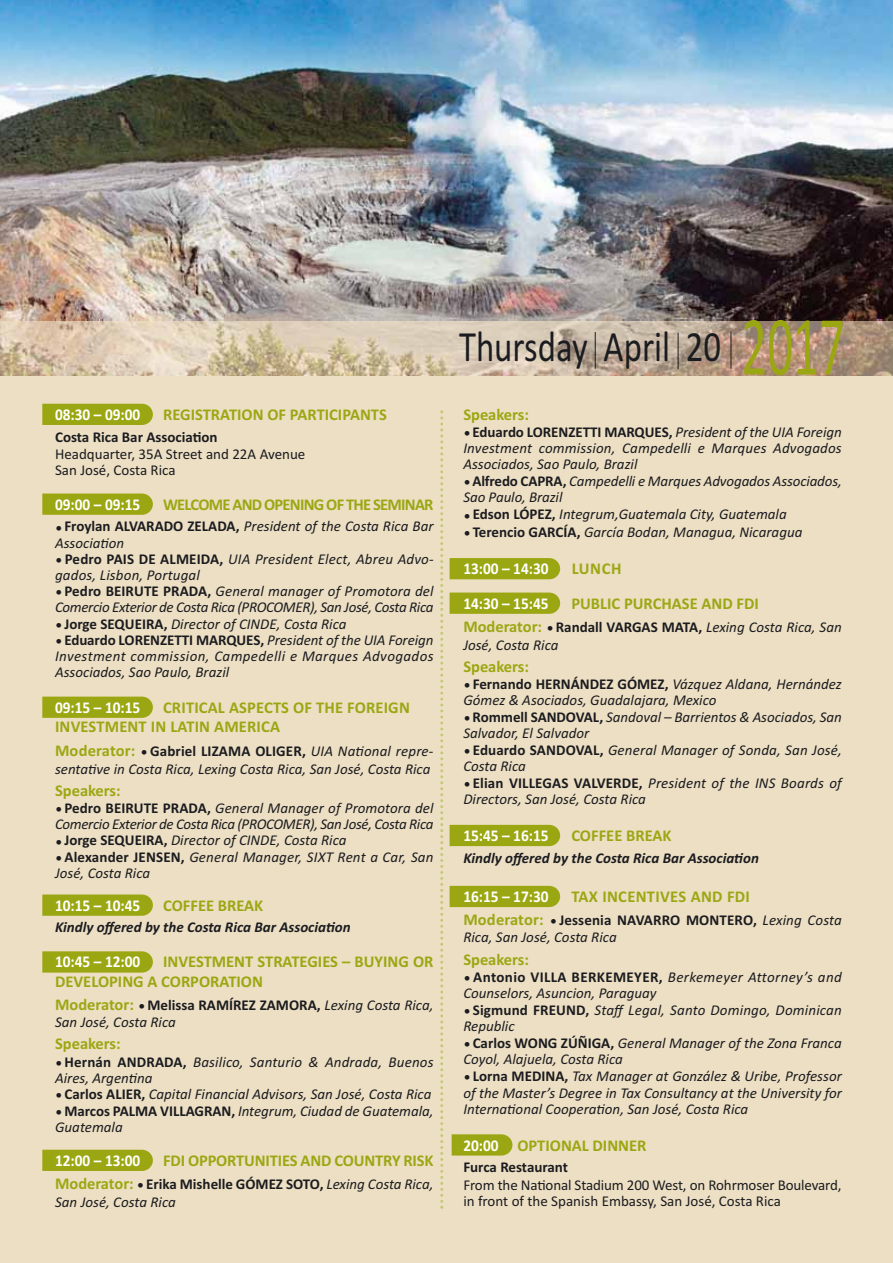
<style>
.page{position:relative;width:893px;height:1263px;background:#eddfc3}
.page>*{position:absolute;margin:0;border:0;box-sizing:border-box;transform-origin:0 0}
.t1{font:43.5px "Calibri";color:#1b1c20;scale:.8 1}
.t2{font:700 16.5px/19.5px "Calibri";color:#9ba712}
.t3{font:700 16.5px "Calibri";color:#fff;scale:.93 1}
.t4{font:700 16.5px "Calibri";letter-spacing:-.045em;color:#9ba712}
.t5{font:700 16.5px "Calibri";letter-spacing:.02em;color:#9ba712}
.t6{font:italic 15px/16.2px "Calibri";color:#1b1c20}
.t7{font:italic 15px/16.2px "Calibri";letter-spacing:-.025em;color:#1b1c20}
.t8{font:15px/16.6px "Calibri";color:#1b1c20}
.t9{font:italic 700 15px "Calibri";color:#1b1c20}
.t10{font:700 15px "Calibri";color:#1b1c20}
.s1{font-style:normal}
.s2{font-weight:700;font-style:normal}
.s3{font-weight:700;font-style:normal;font-size:16.5px;color:#9ba712}
.s4{font-size:85.05px;color:#9ba712}
.s5{color:#fff}
</style>
<div class="page">
<img style="left:0;top:0;width:893px;height:375px">
<div style="left:42px;top:404px;width:111px;height:21px;background:#9ba712"></div>
<svg style="left:449px;top:558px;width:111px;height:21px;background:#9da816"></svg>
<svg style="left:449px;top:593px;width:111px;height:21px;background:#9da817"></svg>
<div style="left:449px;top:825px;width:111px;height:21px;background:#9ba712"></div>
<div style="left:449px;top:886px;width:111px;height:21px;background:#9ba712"></div>
<svg style="left:42px;top:494px;width:111px;height:21px;background:#9da817"></svg>
<svg style="left:42px;top:697px;width:111px;height:21px;background:#9da817"></svg>
<svg style="left:42px;top:895px;width:111px;height:21px;background:#9da817"></svg>
<svg style="left:42px;top:951px;width:111px;height:22px;background:#9faa1c"></svg>
<div style="left:42px;top:1150px;width:111px;height:21px;background:#9ba712"></div>
<svg style="left:440px;top:410px;width:3px;height:799px"></svg>
<svg style="left:452px;top:1134px;width:60px;height:22px"></svg>
<img style="left:0;top:320px;width:893px;height:1px">
<hr style="left:595px;top:332px;width:1px;height:37px;background:#1b1c20">
<hr style="left:678px;top:333px;width:1px;height:36px;background:#1b1c20">
<hr style="left:731px;top:332px;width:1px;height:37px;background:#1b1c20">
<p class="t3" style="left:55px;top:409px;width:93px">08:30 – 09:00</p>
<p class="t2" style="left:163px;top:406px;width:225px">REGISTRATION OF PARTICIPANTS</p>
<p class="t10" style="left:55px;top:432px;width:164px">Costa Rica Bar Associa-on</p>
<p class="t8" style="left:55px;top:447px;width:252px">Headquarter, 35A Street and 22A Avenue<br>San José, Costa Rica</p>
<p class="t3" style="left:55px;top:499px;width:93px">09:00 – 09:15</p>
<p class="t4" style="left:163px;top:499px;width:272px">WELCOME AND OPENING OF THE SEMINAR</p>
<p class="t6" style="left:55px;top:520px;width:380px"><span class="s1">•</span> <span class="s2">Froylan ALVARADO ZELADA,</span> President of the Costa Rica Bar<br>Associa-on</p>
<p class="t6" style="left:55px;top:552px;width:380px"><span class="s1">•</span> <span class="s2">Pedro PAIS DE ALMEIDA,</span> UIA President Elect, Abreu Advo - gados, Lisbon, Portugal</p>
<p class="t7" style="left:55px;top:584px;width:380px"><span class="s1">•</span> <span class="s2">Pedro BEIRUTE PRADA,</span> General manager of Promotora del<br>Comercio Exterior de Costa Rica (PROCOMER), San José, Costa Rica</p>
<p class="t6" style="left:55px;top:617px;width:293px"><span class="s1">•</span> <span class="s2">Jorge SEQUEIRA,</span> Director of CINDE, Costa Rica</p>
<p class="t6" style="left:55px;top:633px;width:380px;text-align:justify"><span class="s1">•</span> <span class="s2">Eduardo LORENZETTI MARQUES,</span> President of the UIA Foreign Investment commission, Campedelli e Marques Advogados Asso ciados, Sao Paulo, Brazil</p>
<p class="t3" style="left:55px;top:702px;width:93px">09:15 – 10:15</p>
<p class="t2" style="left:55px;top:699px;width:356px;text-indent:108px">CRITICAL ASPECTS OF THE FOREIGN<br>INVESTMENT IN LATIN AMERICA</p>
<p class="t6" style="left:55px;top:744px;width:380px;line-height:17.7px"><span class="s3">Moderator:</span> <span class="s1">•</span><span class="s2">Gabriel LIZAMA OLIGER,</span> UIA Na-onal repre - senta-ve in Costa Rica, Lexing Costa Rica, San José, Costa Rica</p>
<p class="t2" style="left:55px;top:782px;width:67px">Speakers:</p>
<p class="t7" style="left:55px;top:801px;width:380px"><span class="s1">•</span> <span class="s2">Pedro BEIRUTE PRADA,</span> General Manager of Promotora del<br>Comercio Exterior de Costa Rica (PROCOMER), San José, Costa Rica</p>
<p class="t6" style="left:55px;top:834px;width:293px"><span class="s1">•</span> <span class="s2">Jorge SEQUEIRA,</span> Director of CINDE, Costa Rica</p>
<p class="t6" style="left:55px;top:850px;width:380px"><span class="s1">•</span> <span class="s2">Alexander JENSEN,</span> General Manager, SIXT Rent a Car, San<br>José, Costa Rica</p>
<p class="t3" style="left:55px;top:900px;width:93px">10:15 – 10:45</p>
<p class="t2" style="left:163px;top:897px;width:102px">COFFEE BREAK</p>
<p class="t9" style="left:55px;top:922px;width:297px">Kindly offered by the Costa Rica Bar Associa-on</p>
<p class="t3" style="left:55px;top:956px;width:93px">10:45 – 12:00</p>
<p class="t2" style="left:55px;top:954px;width:380px;text-indent:108px">INVESTMENT STRATEGIES – BUYING OR<br>DEVELOPING A CORPORATION</p>
<p class="t6" style="left:55px;top:997px;width:380px;line-height:17.7px"><span class="s3">Moderator:</span> <span class="s1">•</span><span class="s2">Melissa RAMÍREZ ZAMORA,</span> Lexing Costa Rica,<br>San José, Costa Rica</p>
<p class="t2" style="left:55px;top:1036px;width:67px">Speakers:</p>
<p class="t6" style="left:55px;top:1055px;width:380px"><span class="s1">•</span> <span class="s2">Hernán ANDRADA,</span> Basilico, Santurio &amp; Andrada, Buenos<br>Aires, Argen-na</p>
<p class="t6" style="left:55px;top:1087px;width:378px"><span class="s1">•</span> <span class="s2">Carlos ALIER,</span> Capital Financial Advisors, San José, Costa Rica</p>
<p class="t6" style="left:55px;top:1104px;width:380px"><span class="s1">•</span> <span class="s2">Marcos PALMA VILLAGRAN,</span> Integrum, Ciudad de Guatemala,<br>Guatemala</p>
<p class="t3" style="left:55px;top:1155px;width:93px">12:00 – 13:00</p>
<p class="t2" style="left:163px;top:1152px;width:272px">FDI OPPORTUNITIES AND COUNTRY RISK</p>
<p class="t6" style="left:55px;top:1176px;width:380px;line-height:17.7px"><span class="s3">Moderator:</span> <span class="s1">•</span><span class="s2">Erika Mishelle GÓMEZ SOTO,</span> Lexing Costa Rica,<br>San José, Costa Rica</p>
<h1 class="t1" style="left:459px;top:332px;width:484px">Thursday April 20 <span class="s4">2017</span></h1>
<p class="t2" style="left:463px;top:406px;width:67px">Speakers:</p>
<p class="t6" style="left:463px;top:425px;width:380px;text-align:justify"><span class="s1">•</span> <span class="s2">Eduardo LORENZETTI MARQUES,</span> President of the UIA Foreign Investment commission, Campedelli e Marques Advogados Associados, Sao Paulo, Brazil</p>
<p class="t6" style="left:463px;top:474px;width:380px"><span class="s1">•</span> <span class="s2">Alfredo CAPRA,</span> Campedelli e Marques Advogados Associados,<br>Sao Paulo, Brazil</p>
<p class="t6" style="left:463px;top:508px;width:325px"><span class="s1">•</span> <span class="s2">Edson LÓPEZ,</span> Integrum,Guatemala City, Guatemala</p>
<p class="t6" style="left:463px;top:525px;width:341px"><span class="s1">•</span> <span class="s2">Terencio GARCÍA,</span> García Bodan, Managua, Nicaragua</p>
<p class="t3" style="left:463px;top:563px;width:93px">13:00 – 14:30</p>
<p class="t2" style="left:572px;top:560px;width:51px">LUNCH</p>
<p class="t3" style="left:463px;top:598px;width:93px">14:30 – 15:45</p>
<p class="t2" style="left:571px;top:595px;width:189px">PUBLIC PURCHASE AND FDI</p>
<p class="t6" style="left:463px;top:619px;width:380px;line-height:17.7px"><span class="s3">Moderator:</span> <span class="s1">•</span><span class="s2">Randall VARGAS MATA,</span> Lexing Costa Rica, San<br>José, Costa Rica</p>
<p class="t2" style="left:463px;top:658px;width:67px">Speakers:</p>
<p class="t6" style="left:463px;top:677px;width:380px"><span class="s1">•</span> <span class="s2">Fernando HERNÁNDEZ GÓMEZ,</span> Vázquez Aldana, Hernández<br>Gómez &amp; Asociados, Guadalajara, Mexico</p>
<p class="t6" style="left:463px;top:710px;width:380px"><span class="s1">•</span> <span class="s2">Rommell SANDOVAL,</span> Sandoval – Barrientos &amp; Asociados, San<br>Salvador, El Salvador</p>
<p class="t6" style="left:463px;top:743px;width:380px"><span class="s1">•</span> <span class="s2">Eduardo SANDOVAL,</span> General Manager of Sonda, San José,<br>Costa Rica</p>
<p class="t6" style="left:463px;top:776px;width:380px"><span class="s1">•</span> <span class="s2">Elian VILLEGAS VALVERDE,</span> President of the INS Boards of<br>Directors, San José, Costa Rica</p>
<p class="t3" style="left:463px;top:830px;width:93px">15:45 – 16:15</p>
<p class="t2" style="left:571px;top:827px;width:102px">COFFEE BREAK</p>
<p class="t9" style="left:463px;top:853px;width:297px">Kindly offered by the Costa Rica Bar Associa-on</p>
<p class="t3" style="left:463px;top:891px;width:93px">16:15 – 17:30</p>
<p class="t5" style="left:571px;top:891px;width:180px">TAX INCENTIVES AND FDI</p>
<p class="t6" style="left:463px;top:912px;width:380px;line-height:17.7px"><span class="s3">Moderator:</span> <span class="s1">•</span> <span class="s2">Jessenia NAVARRO MONTERO,</span> Lexing Costa<br>Rica, San José, Costa Rica</p>
<p class="t2" style="left:463px;top:951px;width:67px">Speakers:</p>
<p class="t6" style="left:463px;top:970px;width:380px"><span class="s1">•</span> <span class="s2">Antonio VILLA BERKEMEYER,</span> Berkemeyer Attorney’s and<br>Counselors, Asuncion, Paraguay</p>
<p class="t6" style="left:463px;top:1003px;width:380px"><span class="s1">•</span> <span class="s2">Sigmund FREUND,</span> Staff Legal, Santo Domingo, Dominican<br>Republic</p>
<p class="t6" style="left:463px;top:1036px;width:380px"><span class="s1">•</span> <span class="s2">Carlos WONG ZÚÑIGA,</span> General Manager of the Zona Franca<br>Coyol, Alajuela, Costa Rica</p>
<p class="t6" style="left:463px;top:1069px;width:380px;text-align:justify"><span class="s1">•</span> <span class="s2">Lorna MEDINA,</span> Tax Manager at González &amp; Uribe, Professor of the Master’s Degree in Tax Consultancy at the University for Interna-onal Coopera-on, San José, Costa Rica</p>
<p class="t2" style="left:463px;top:1137px;width:185px"><span class="s5">20:00</span> OPTIONAL DINNER</p>
<p class="t10" style="left:463px;top:1162px;width:106px">Furca Restaurant</p>
<p class="t8" style="left:463px;top:1178px;width:380px">From the Na-onal Stadium 200 West, on Rohrmoser Boulevard, in front of the Spanish Embassy, San José, Costa Rica</p>
</div>
